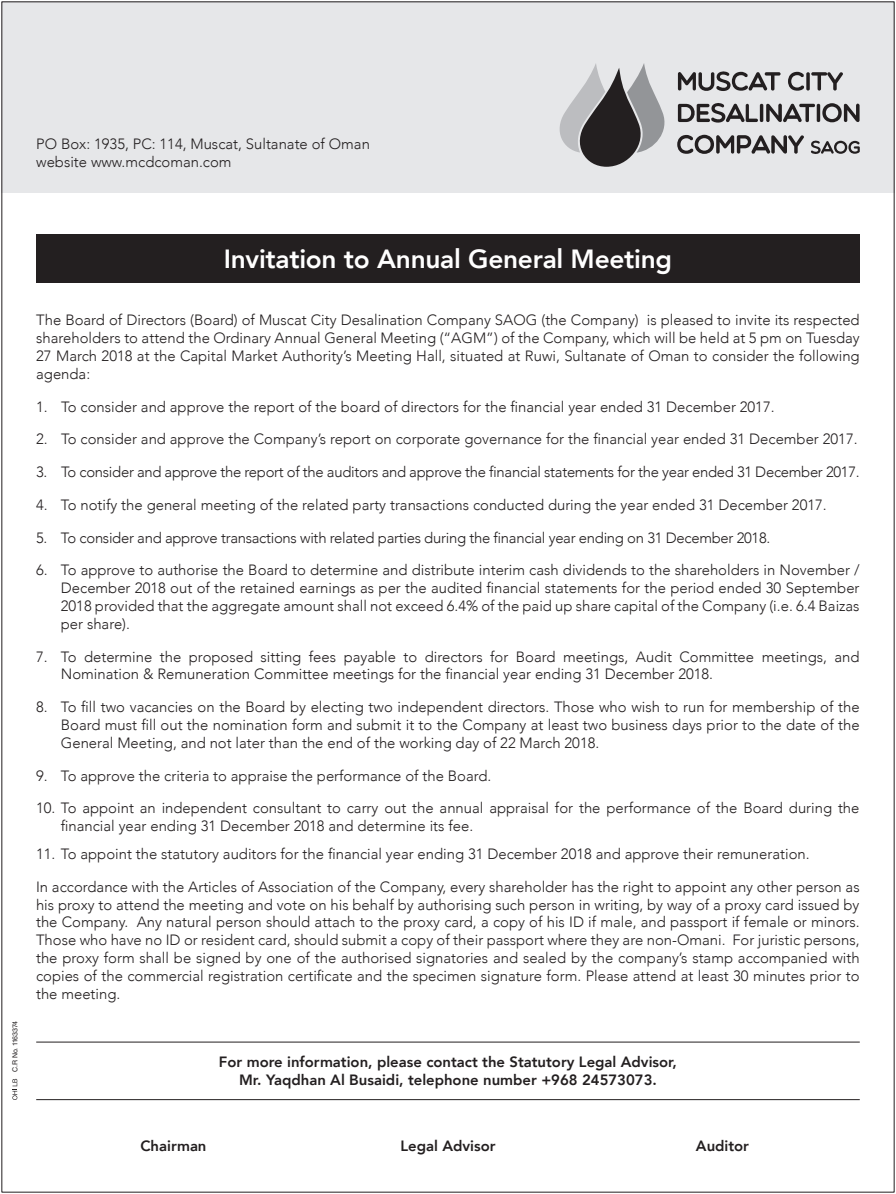
<style>
.page{position:relative;width:896px;height:1194px;background:#fff}
.page>*{position:absolute;margin:0;border:0;box-sizing:border-box;transform-origin:0 0}
.t1{font:800 26.25px "Avenir";letter-spacing:-.01em;color:#fff}
.t2{font:300 14.88px/17.8px "Avenir";color:#231f20;text-align:justify}
.t3{font:300 14.88px "Avenir";letter-spacing:-.02em;color:#231f20}
.t4{font:800 14.88px/17.8px "Avenir";color:#231f20;text-align:center}
.t5{font:7px "Helvetica LT Std";color:#231f20}
</style>
<div class="page">
<div style="left:1px;top:1px;width:893px;height:191px;background:#e6e7e9"></div>
<div style="left:36px;top:234px;width:824px;height:48px;background:#231f20"></div>
<svg style="left:559px;top:63px;width:106px;height:104px"></svg>
<svg style="left:678px;top:71px;width:103px;height:20px"></svg>
<svg style="left:788px;top:71px;width:55px;height:20px"></svg>
<svg style="left:678px;top:103px;width:181px;height:20px"></svg>
<svg style="left:677px;top:134px;width:183px;height:20px"></svg>
<hr style="left:36px;top:1041px;width:824px;height:1px;background:#231f20">
<hr style="left:36px;top:1099px;width:824px;height:1px;background:#231f20">
<svg style="left:12px;top:1078px;width:5px;height:22px"></svg>
<p class="t2" style="left:36px;top:135px;width:335px">PO Box: 1935, PC: 114, Muscat, Sultanate of Oman website www.mcdcoman.com</p>
<p class="t5" style="left:11px;top:1072px;width:53px;rotate:-90deg">C.R No. 1163374</p>
<h1 class="t1" style="left:224px;top:238px;width:450px">Invitation to Annual General Meeting</h1>
<p class="t2" style="left:36px;top:311px;width:825px">The Board of Directors (Board) of Muscat City Desalination Company SAOG (the Company) is pleased to invite its respected shareholders to attend the Ordinary Annual General Meeting (“AGM”) of the Company, which will be held at 5 pm on Tuesday 27 March 2018 at the Capital Market Authority’s Meeting Hall, situated at Ruwi, Sultanate of Oman to consider the following agenda:</p>
<p class="t2" style="left:36px;top:397px;width:740px">1. To consider and approve the report of the board of directors for the financial year ended 31 December 2017.</p>
<p class="t2" style="left:36px;top:430px;width:823px">2. To consider and approve the Company’s report on corporate governance for the financial year ended 31 December 2017.</p>
<p class="t3" style="left:36px;top:463px;width:825px">3. To consider and approve the report of the auditors and approve the financial statements for the year ended 31 December 2017.</p>
<p class="t2" style="left:36px;top:496px;width:792px">4. To notify the general meeting of the related party transactions conducted during the year ended 31 December 2017.</p>
<p class="t3" style="left:36px;top:528px;width:736px">5. To consider and approve transactions with related parties during the financial year ending on 31 December 2018.</p>
<p class="t2" style="left:61px;top:561px;width:800px;text-indent:-25px">6. To approve to authorise the Board to determine and distribute interim cash dividends to the shareholders in November / December 2018 out of the retained earnings as per the audited financial statements for the period ended 30 September 2018 provided that the aggregate amount shall not exceed 6.4% of the paid up share capital of the Company (i.e. 6.4 Baizas per share).</p>
<p class="t2" style="left:61px;top:647px;width:800px;text-indent:-25px">7. To determine the proposed sitting fees payable to directors for Board meetings, Audit Committee meetings, and<br>Nomination &amp; Remuneration Committee meetings for the financial year ending 31 December 2018.</p>
<p class="t2" style="left:61px;top:698px;width:800px;text-indent:-25px">8. To fill two vacancies on the Board by electing two independent directors. Those who wish to run for membership of the Board must fill out the nomination form and submit it to the Company at least two business days prior to the date of the General Meeting, and not later than the end of the working day of 22 March 2018.</p>
<p class="t2" style="left:36px;top:766px;width:457px">9. To approve the criteria to appraise the performance of the Board.</p>
<p class="t2" style="left:61px;top:799px;width:800px;text-indent:-25px">10. To appoint an independent consultant to carry out the annual appraisal for the performance of the Board during the financial year ending 31 December 2018 and determine its fee.</p>
<p class="t2" style="left:36px;top:845px;width:775px">11. To appoint the statutory auditors for the financial year ending 31 December 2018 and approve their remuneration.</p>
<p class="t2" style="left:36px;top:877px;width:825px">In accordance with the Articles of Association of the Company, every shareholder has the right to appoint any other person as his proxy to attend the meeting and vote on his behalf by authorising such person in writing, by way of a proxy card issued by the Company. Any natural person should attach to the proxy card, a copy of his ID if male, and passport if female or minors.<br>Those who have no ID or resident card, should submit a copy of their passport where they are non-Omani. For juristic persons, the proxy form shall be signed by one of the authorised signatories and sealed by the company’s stamp accompanied with copies of the commercial registration certificate and the specimen signature form. Please attend at least 30 minutes prior to the meeting.</p>
<p class="t4" style="left:219px;top:1052px;width:460px">For more information, please contact the Statutory Legal Advisor,<br>Mr. Yaqdhan Al Busaidi, telephone number +968 24573073.</p>
<p class="t4" style="left:140px;top:1136px;width:68px">Chairman</p>
<p class="t4" style="left:400px;top:1136px;width:97px">Legal Advisor</p>
<p class="t4" style="left:696px;top:1136px;width:55px">Auditor</p>
</div>
